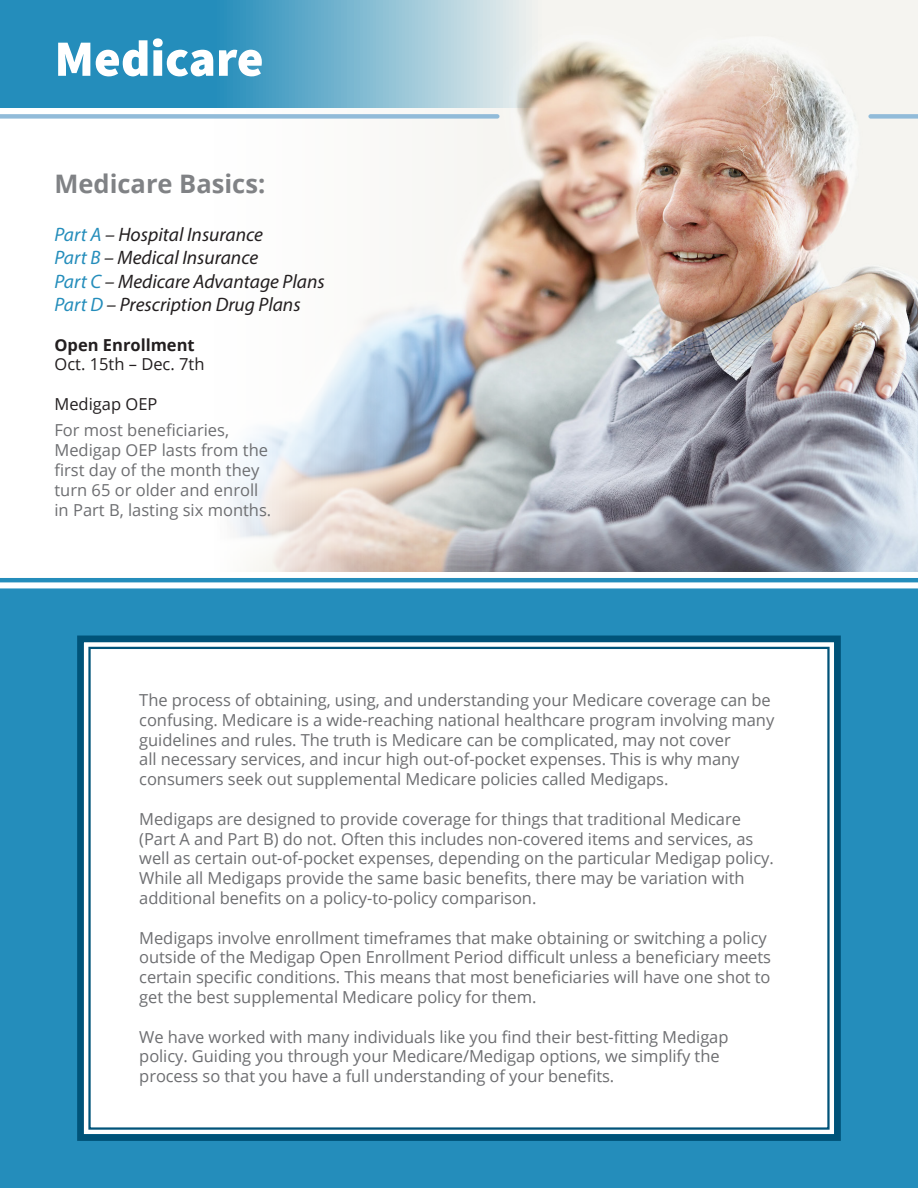
<style>
.page{position:relative;width:918px;height:1188px;background:#fff}
.page>*{position:absolute;margin:0;border:0;box-sizing:border-box;transform-origin:0 0}
.t1{font:900 51px "Source Sans Pro";color:#fff}
.Subhead{font:700 25.5px "Open Sans";color:#808285}
.Body{font:italic 19.5px "Myriad Pro";color:#231f20}
.Body-2{font:16.5px/19.8px "Open Sans";letter-spacing:-.005em;color:#6d6e71}
.Body-3{font:16.5px "Open Sans";color:#231f20}
.Body-4{font:700 16.5px "Open Sans";color:#231f20}
.s1{color:#248dbb}
</style>
<div class="page">
<div style="left:0;top:0;width:918px;height:108px;background:#248dbb"></div>
<div style="left:1px;top:589px;width:916px;height:598px;background:#248dbb"></div>
<div style="left:77px;top:635px;width:764px;height:506px;background:#fff"></div>
<div style="left:88px;top:647px;width:742px;height:483px;border:2px solid #005379"></div>
<img style="left:230px;top:0;width:688px;height:572px">
<hr style="left:0;top:578px;width:918px;height:4px;background:#248dbb">
<svg style="left:0;top:114px;width:500px;height:5px;background:#9cc2dc"></svg>
<svg style="left:868px;top:114px;width:50px;height:5px"></svg>
<p class="t1" style="left:54px;top:24px;width:211px">Medicare</p>
<p class="Subhead" style="left:54px;top:165px;width:212px">Medicare Basics:</p>
<p class="Body" style="left:54px;top:222px;width:210px"><span class="s1">Part A</span> – Hospital Insurance</p>
<p class="Body" style="left:54px;top:246px;width:205px"><span class="s1">Part B</span> – Medical Insurance</p>
<p class="Body" style="left:54px;top:269px;width:272px"><span class="s1">Part C</span> – Medicare Advantage Plans</p>
<p class="Body" style="left:54px;top:292px;width:248px"><span class="s1">Part D</span> – Prescription Drug Plans</p>
<p class="Body-4" style="left:54px;top:333px;width:142px">Open Enrollment</p>
<p class="Body-3" style="left:54px;top:353px;width:152px">Oct. 15th – Dec. 7th</p>
<p class="Body-3" style="left:54px;top:393px;width:105px">Medigap OEP</p>
<p class="Body-2" style="left:54px;top:420px;width:218px">For most beneficiaries,<br>Medigap OEP lasts from the first day of the month they turn 65 or older and enroll in Part B, lasting six months.</p>
<p class="Body-2" style="left:139px;top:690px;width:637px">The process of obtaining, using, and understanding your Medicare coverage can be confusing. Medicare is a wide-reaching national healthcare program involving many guidelines and rules. The truth is Medicare can be complicated, may not cover<br>all necessary services, and incur high out-of-pocket expenses. This is why many consumers seek out supplemental Medicare policies called Medigaps.</p>
<p class="Body-2" style="left:139px;top:808px;width:636px">Medigaps are designed to provide coverage for things that traditional Medicare (Part A and Part B) do not. Often this includes non-covered items and services, as well as certain out-of-pocket expenses, depending on the particular Medigap policy.<br>While all Medigaps provide the same basic benefits, there may be variation with additional benefits on a policy-to-policy comparison.</p>
<p class="Body-2" style="left:139px;top:927px;width:633px">Medigaps involve enrollment timeframes that make obtaining or switching a policy outside of the Medigap Open Enrollment Period difficult unless a beneficiary meets certain specific conditions. This means that most beneficiaries will have one shot to get the best supplemental Medicare policy for them.</p>
<p class="Body-2" style="left:139px;top:1026px;width:591px">We have worked with many individuals like you find their best-fitting Medigap policy. Guiding you through your Medicare/Medigap options, we simplify the process so that you have a full understanding of your benefits.</p>
</div>
